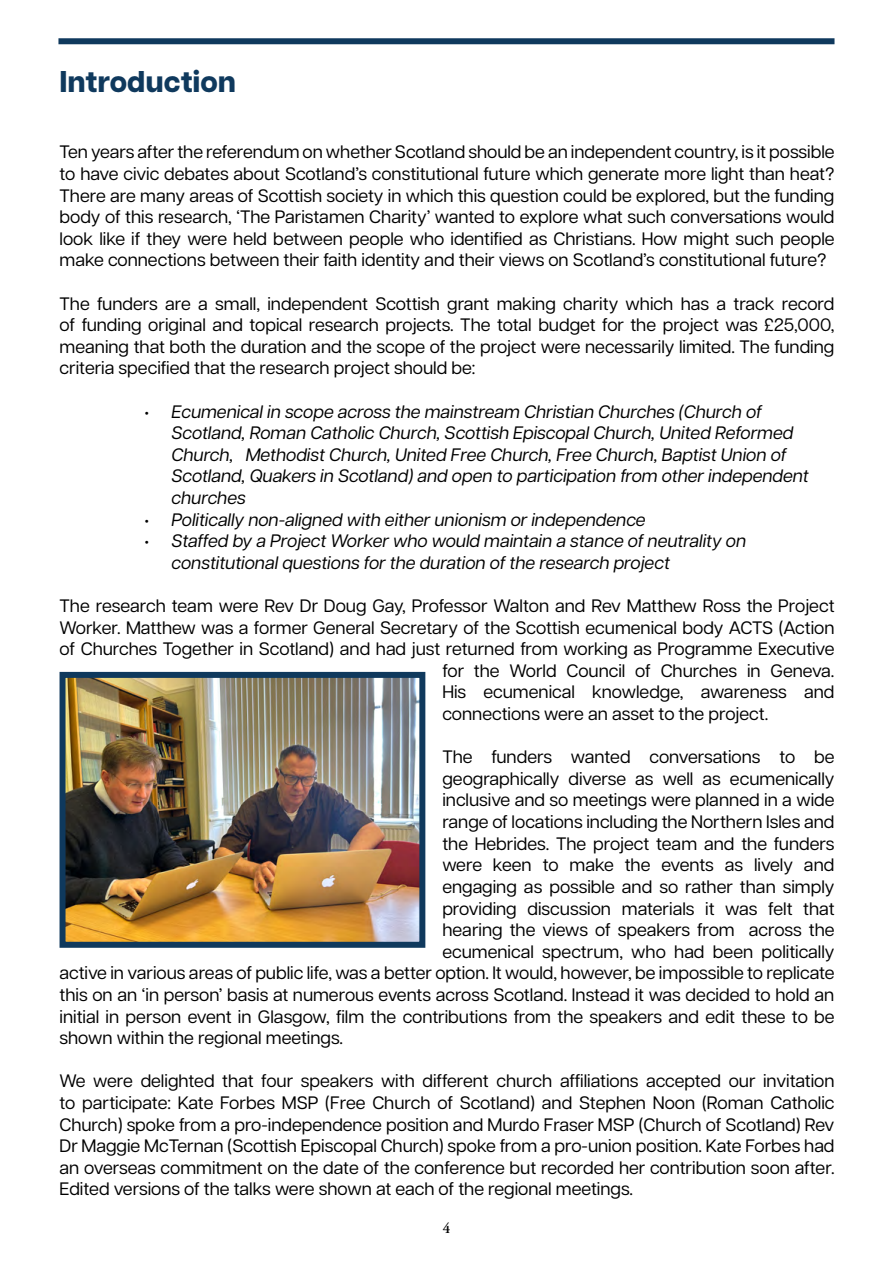
<style>
.page{position:relative;width:893px;height:1263px;background:#fff}
.page>*{position:absolute;margin:0;border:0;box-sizing:border-box;transform-origin:0 0}
.t1{font:800 30px "Articulat CF";color:#0f395d}
.t2{font:18px/21.6px "Articulat CF";color:#000;text-align:justify}
.t3{font:italic 18px/21.6px "Articulat CF";color:#000}
.t4{font:600 15px "Adobe Garamond Pro";color:#000}
</style>
<div class="page">
<div style="left:58px;top:38px;width:776px;height:6px;background:#0f395d"></div>
<img style="left:67px;top:679px;width:351px;height:262px">
<div style="left:60px;top:672px;width:365px;height:276px;border:6px solid #0f395d"></div>
<h1 class="t1" style="left:60px;top:59px;width:178px">Introduction</h1>
<p class="t2" style="left:60px;top:140px;width:777px">Ten years after the referendum on whether Scotland should be an independent country, is it possible to have civic debates about Scotland’s constitutional future which generate more light than heat?<br>There are many areas of Scottish society in which this question could be explored, but the funding body of this research, ‘The Paristamen Charity’ wanted to explore what such conversations would look like if they were held between people who identified as Christians. How might such people make connections between their faith identity and their views on Scotland’s constitutional future?</p>
<p class="t2" style="left:60px;top:291px;width:777px">The funders are a small, independent Scottish grant making charity which has a track record of funding original and topical research projects. The total budget for the project was £25,000, meaning that both the duration and the scope of the project were necessarily limited. The funding criteria specified that the research project should be:</p>
<p class="t3" style="left:172px;top:399px;width:639px;text-indent:-27px">• Ecumenical in scope across the mainstream Christian Churches (Church of Scotland, Roman Catholic Church, Scottish Episcopal Church, United Reformed Church, Methodist Church, United Free Church, Free Church, Baptist Union of Scotland, Quakers in Scotland) and open to participation from other independent churches</p>
<p class="t3" style="left:145px;top:507px;width:502px">• Politically non-aligned with either unionism or independence</p>
<p class="t3" style="left:172px;top:529px;width:576px;text-indent:-27px">• Staffed by a Project Worker who would maintain a stance of neutrality on constitutional questions for the duration of the research project</p>
<p class="t2" style="left:60px;top:594px;width:776px">The research team were Rev Dr Doug Gay, Professor Walton and Rev Matthew Ross the Project</p>
<p class="t2" style="left:60px;top:615px;width:777px">Worker. Matthew was a former General Secretary of the Scottish ecumenical body ACTS (Action</p>
<p class="t2" style="left:60px;top:637px;width:776px">of Churches Together in Scotland) and had just returned from working as Programme Executive</p>
<p class="t2" style="left:442px;top:659px;width:394px">for the World Council of Churches in Geneva.</p>
<p class="t2" style="left:442px;top:680px;width:394px">His ecumenical knowledge, awareness and</p>
<p class="t2" style="left:442px;top:702px;width:327px">connections were an asset to the project.</p>
<p class="t2" style="left:442px;top:745px;width:394px">The funders wanted conversations to be</p>
<p class="t2" style="left:442px;top:767px;width:394px">geographically diverse as well as ecumenically</p>
<p class="t2" style="left:442px;top:788px;width:394px">inclusive and so meetings were planned in a wide</p>
<p class="t2" style="left:442px;top:810px;width:394px">range of locations including the Northern Isles and</p>
<p class="t2" style="left:442px;top:831px;width:394px">the Hebrides. The project team and the funders</p>
<p class="t2" style="left:442px;top:853px;width:394px">were keen to make the events as lively and</p>
<p class="t2" style="left:442px;top:875px;width:394px">engaging as possible and so rather than simply</p>
<p class="t2" style="left:442px;top:896px;width:394px">providing discussion materials it was felt that</p>
<p class="t2" style="left:442px;top:918px;width:394px">hearing the views of speakers from across the</p>
<p class="t2" style="left:442px;top:939px;width:394px">ecumenical spectrum, who had been politically</p>
<p class="t2" style="left:60px;top:961px;width:776px">active in various areas of public life, was a better option. It would, however, be impossible to replicate</p>
<p class="t2" style="left:60px;top:983px;width:776px">this on an ‘in person’ basis at numerous events across Scotland. Instead it was decided to hold an</p>
<p class="t2" style="left:60px;top:1004px;width:777px">initial in person event in Glasgow, film the contributions from the speakers and edit these to be</p>
<p class="t2" style="left:60px;top:1026px;width:285px">shown within the regional meetings.</p>
<p class="t2" style="left:60px;top:1069px;width:776px">We were delighted that four speakers with different church affiliations accepted our invitation to participate: Kate Forbes MSP (Free Church of Scotland) and Stephen Noon (Roman Catholic Church) spoke from a pro-independence position and Murdo Fraser MSP (Church of Scotland) Rev Dr Maggie McTernan (Scottish Episcopal Church) spoke from a pro-union position. Kate Forbes had an overseas commitment on the date of the conference but recorded her contribution soon after.<br>Edited versions of the talks were shown at each of the regional meetings.</p>
<p class="t4" style="left:443px;top:1219px;width:9px">4</p>
</div>
